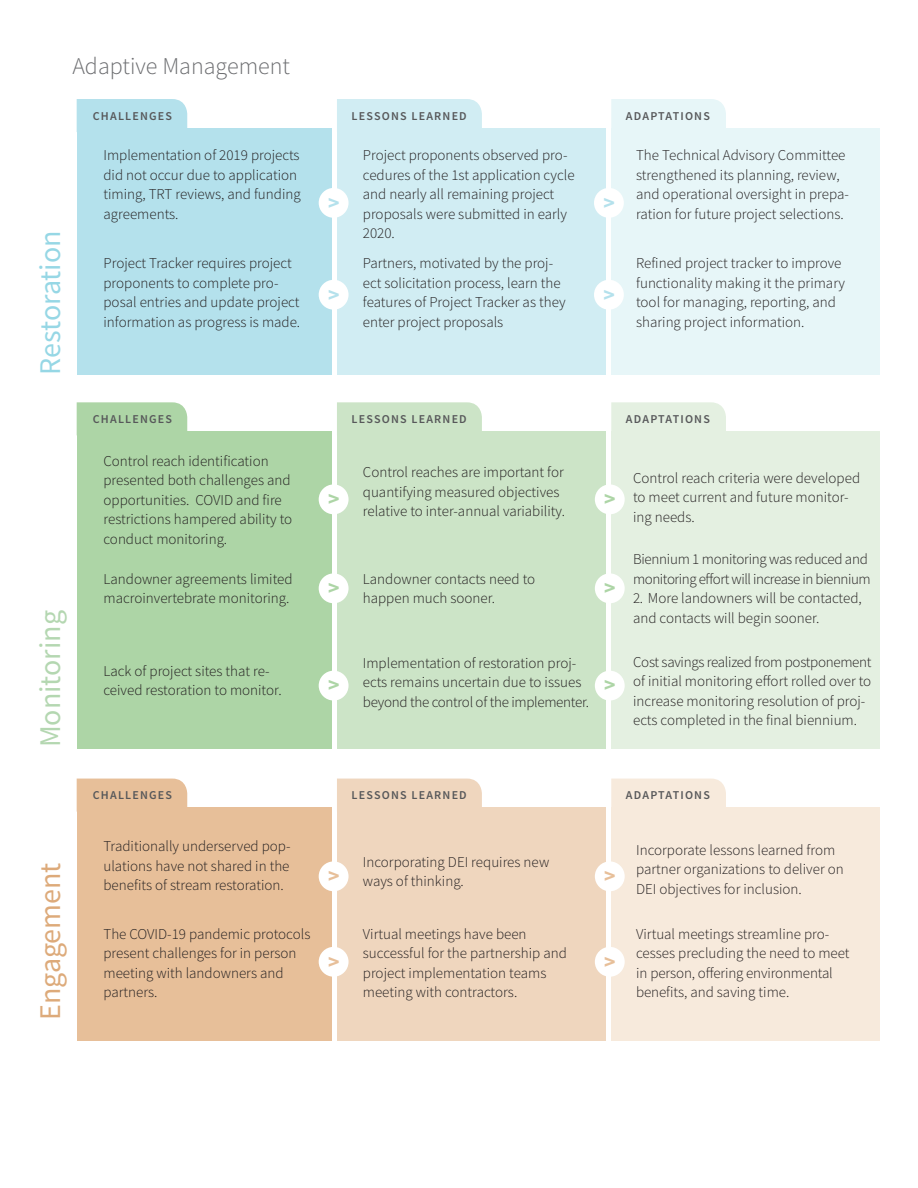
<style>
.page{position:relative;width:918px;height:1188px;background:#fff}
.page>*{position:absolute;margin:0;border:0;box-sizing:border-box;transform-origin:0 0}
.t1{font:30px "Source Sans Pro";letter-spacing:-.005em;color:#96d7e5}
.t2{font:30px "Source Sans Pro";color:#b4d7b1}
.t3{font:30px "Source Sans Pro";color:#ddaa7a}
.t4{font:300 24px "Source Sans Pro";color:#6c6d70}
.t5{font:700 21.6px "Source Sans Pro";color:#add5a6}
.t6{font:700 21.6px "Source Sans Pro";color:#b4e1ec}
.t7{font:700 21.6px "Source Sans Pro";color:#e7bf99}
.t8{font:300 15px/19.5px "Source Sans Pro";color:#231f20}
.t9{font:300 15px/19.5px "Source Sans Pro";letter-spacing:-.03em;color:#231f20}
.t10{font:600 12px "Source Sans Pro";letter-spacing:.1em;color:#57585a}
</style>
<div class="page">
<div style="left:77px;top:99px;width:110px;height:29px;background:#b4e1ec"></div>
<div style="left:77px;top:402px;width:110px;height:29px;background:#add5a6"></div>
<div style="left:77px;top:779px;width:110px;height:28px;background:#e7bf99"></div>
<div style="left:337px;top:99px;width:145px;height:29px;background:#d1edf3"></div>
<div style="left:337px;top:402px;width:145px;height:29px;background:#cce4c7"></div>
<div style="left:337px;top:779px;width:145px;height:28px;background:#efd6be"></div>
<div style="left:611px;top:99px;width:115px;height:29px;background:#e7f6f8"></div>
<div style="left:611px;top:402px;width:115px;height:29px;background:#e4f0e1"></div>
<div style="left:611px;top:779px;width:115px;height:28px;background:#f7eadc"></div>
<div style="left:77px;top:128px;width:255px;height:247px;background:#b4e1ec"></div>
<div style="left:77px;top:431px;width:255px;height:317px;background:#add5a6"></div>
<div style="left:77px;top:807px;width:255px;height:234px;background:#e7bf99"></div>
<div style="left:337px;top:128px;width:269px;height:247px;background:#d1edf3"></div>
<div style="left:337px;top:431px;width:269px;height:317px;background:#cce4c7"></div>
<div style="left:337px;top:807px;width:269px;height:234px;background:#efd6be"></div>
<div style="left:611px;top:128px;width:269px;height:247px;background:#e7f6f8"></div>
<div style="left:611px;top:431px;width:269px;height:317px;background:#e4f0e1"></div>
<div style="left:611px;top:807px;width:269px;height:234px;background:#f7eadc"></div>
<div style="left:319px;top:188px;width:30px;height:30px;background:#fff;border-radius:50%"></div>
<div style="left:594px;top:188px;width:30px;height:30px;background:#fff;border-radius:50%"></div>
<div style="left:319px;top:280px;width:30px;height:30px;background:#fff;border-radius:50%"></div>
<div style="left:594px;top:280px;width:30px;height:30px;background:#fff;border-radius:50%"></div>
<div style="left:319px;top:484px;width:30px;height:30px;background:#fff;border-radius:50%"></div>
<div style="left:319px;top:573px;width:30px;height:30px;background:#fff;border-radius:50%"></div>
<div style="left:319px;top:671px;width:30px;height:30px;background:#fff;border-radius:50%"></div>
<div style="left:319px;top:861px;width:30px;height:30px;background:#fff;border-radius:50%"></div>
<div style="left:319px;top:947px;width:30px;height:30px;background:#fff;border-radius:50%"></div>
<div style="left:595px;top:484px;width:30px;height:30px;background:#fff;border-radius:50%"></div>
<div style="left:595px;top:573px;width:30px;height:30px;background:#fff;border-radius:50%"></div>
<div style="left:595px;top:671px;width:30px;height:30px;background:#fff;border-radius:50%"></div>
<div style="left:595px;top:861px;width:30px;height:30px;background:#fff;border-radius:50%"></div>
<div style="left:595px;top:947px;width:30px;height:30px;background:#fff;border-radius:50%"></div>
<p class="t4" style="left:72px;top:51px;width:219px">Adaptive Management</p>
<p class="t1" style="left:31px;top:375px;width:146px;rotate:-90deg">Restoration</p>
<p class="t10" style="left:93px;top:108px;width:81px">CHALLENGES</p>
<p class="t8" style="left:104px;top:146px;width:199px">Implementation of 2019 projects did not occur due to application timing, TRT reviews, and funding agreements.</p>
<p class="t8" style="left:104px;top:254px;width:198px">Project Tracker requires project proponents to complete pro&shy;posal entries and update project information as progress is made.</p>
<p class="t10" style="left:93px;top:411px;width:81px">CHALLENGES</p>
<p class="t8" style="left:104px;top:451px;width:190px">Control reach identification presented both challenges and opportunities. COVID and fire restrictions hampered ability to conduct monitoring.</p>
<p class="t8" style="left:104px;top:569px;width:191px">Landowner agreements limited macroinvertebrate monitoring.</p>
<h1 class="t2" style="left:31px;top:747px;width:139px;rotate:-90deg">Monitoring</h1>
<p class="t3" style="left:31px;top:1020px;width:159px;rotate:-90deg">Engagement</p>
<p class="t8" style="left:104px;top:661px;width:180px">Lack of project sites that re&shy;ceived restoration to monitor.</p>
<p class="t10" style="left:93px;top:787px;width:81px">CHALLENGES</p>
<p class="t8" style="left:104px;top:837px;width:189px;text-align:justify">Traditionally underserved pop&shy;ulations have not shared in the benefits of stream restoration.</p>
<p class="t8" style="left:104px;top:924px;width:208px">The COVID-19 pandemic protocols present challenges for in person meeting with landowners and partners.</p>
<p class="t10" style="left:352px;top:108px;width:117px">LESSONS LEARNED</p>
<p class="t8" style="left:363px;top:146px;width:213px">Project proponents observed pro&shy;cedures of the 1st application cycle and nearly all remaining project proposals were submitted in early<br>2020.</p>
<p class="t8" style="left:363px;top:254px;width:204px">Partners, motivated by the proj&shy;ect solicitation process, learn the features of Project Tracker as they enter project proposals</p>
<h3 class="t6" style="left:328px;top:188px;width:13px">&gt;</h3>
<h3 class="t6" style="left:603px;top:188px;width:13px">&gt;</h3>
<h3 class="t6" style="left:328px;top:280px;width:13px">&gt;</h3>
<h3 class="t6" style="left:603px;top:280px;width:13px">&gt;</h3>
<p class="t10" style="left:626px;top:108px;width:85px">ADAPTATIONS</p>
<p class="t8" style="left:636px;top:146px;width:214px">The Technical Advisory Committee strengthened its planning, review, and operational oversight in prepa&shy;ration for future project selections.</p>
<p class="t8" style="left:636px;top:254px;width:211px">Refined project tracker to improve functionality making it the primary tool for managing, reporting, and sharing project information.</p>
<p class="t10" style="left:352px;top:411px;width:117px">LESSONS LEARNED</p>
<p class="t10" style="left:626px;top:411px;width:85px">ADAPTATIONS</p>
<h3 class="t5" style="left:328px;top:484px;width:13px">&gt;</h3>
<h3 class="t5" style="left:328px;top:573px;width:13px">&gt;</h3>
<h3 class="t5" style="left:328px;top:671px;width:13px">&gt;</h3>
<p class="t8" style="left:363px;top:463px;width:204px">Control reaches are important for quantifying measured objectives relative to inter-annual variability.</p>
<h3 class="t5" style="left:604px;top:484px;width:13px">&gt;</h3>
<p class="t8" style="left:363px;top:569px;width:174px">Landowner contacts need to happen much sooner.</p>
<h3 class="t5" style="left:604px;top:573px;width:13px">&gt;</h3>
<p class="t8" style="left:363px;top:653px;width:228px">Implementation of restoration proj&shy;ects remains uncertain due to issues beyond the control of the implementer.</p>
<h3 class="t5" style="left:604px;top:671px;width:13px">&gt;</h3>
<p class="t8" style="left:633px;top:468px;width:229px">Control reach criteria were developed to meet current and future monitor&shy;ing needs.</p>
<p class="t9" style="left:633px;top:550px;width:239px">Biennium 1 monitoring was reduced and monitoring effort will increase in biennium</p>
<p class="t8" style="left:633px;top:589px;width:230px">2. More landowners will be contacted, and contacts will begin sooner.</p>
<p class="t8" style="left:633px;top:652px;width:240px">Cost savings realized from postponement of initial monitoring effort rolled over to increase monitoring resolution of proj&shy;ects completed in the final biennium.</p>
<p class="t10" style="left:352px;top:787px;width:117px">LESSONS LEARNED</p>
<h3 class="t7" style="left:328px;top:861px;width:13px">&gt;</h3>
<h3 class="t7" style="left:328px;top:947px;width:13px">&gt;</h3>
<p class="t8" style="left:363px;top:852px;width:188px">Incorporating DEI requires new ways of thinking.</p>
<p class="t8" style="left:363px;top:924px;width:206px">Virtual meetings have been successful for the partnership and project implementation teams meeting with contractors.</p>
<p class="t10" style="left:626px;top:787px;width:85px">ADAPTATIONS</p>
<h3 class="t7" style="left:604px;top:861px;width:13px">&gt;</h3>
<h3 class="t7" style="left:604px;top:947px;width:13px">&gt;</h3>
<p class="t8" style="left:636px;top:840px;width:209px">Incorporate lessons learned from partner organizations to deliver on<br>DEI objectives for inclusion.</p>
<p class="t8" style="left:636px;top:924px;width:215px">Virtual meetings streamline pro&shy;cesses precluding the need to meet in person, offering environmental benefits, and saving time.</p>
</div>
